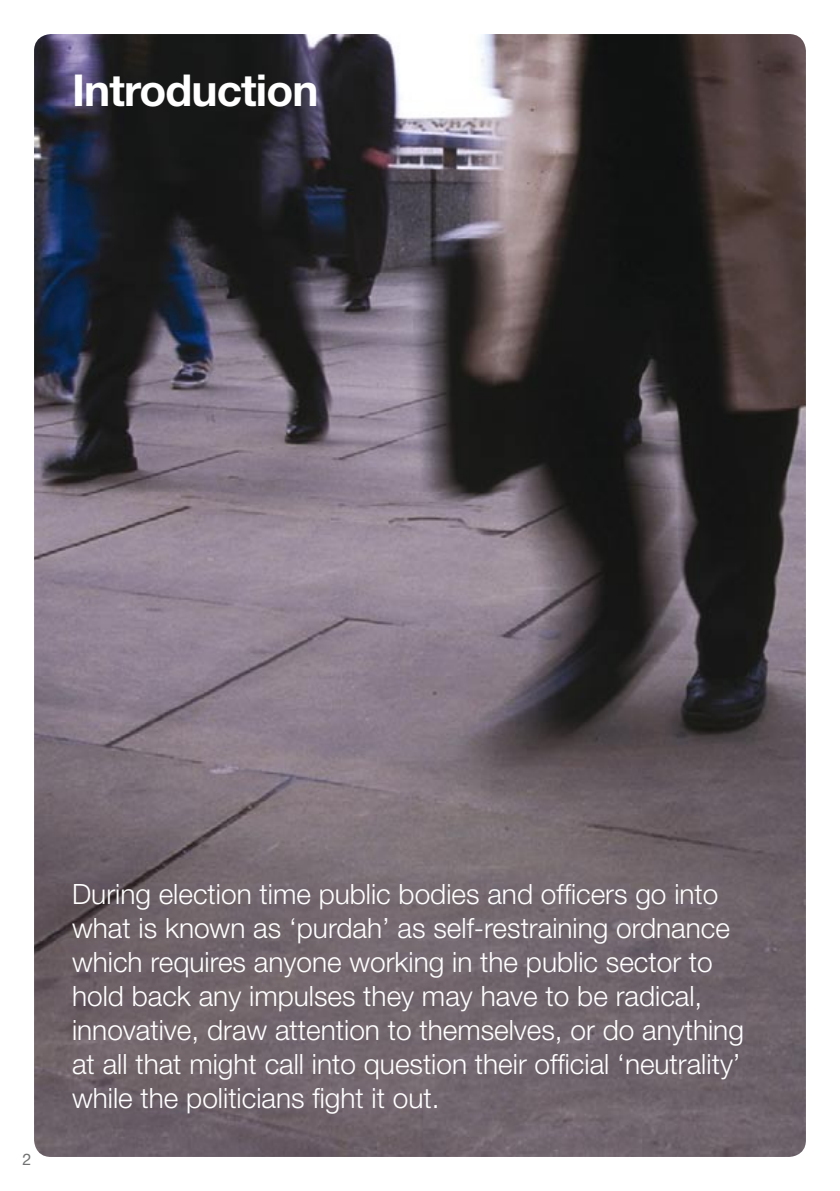
<style>
.page{position:relative;width:840px;height:1191px;background:#fff}
.page>*{position:absolute;margin:0;border:0;box-sizing:border-box;transform-origin:0 0}
.t1{font:700 44px "Helvetica Neue";letter-spacing:-.02em;color:#fff}
.t2{font:300 28px/34px "Helvetica Neue";color:#fff}
.t3{font:16px "Helvetica Neue";color:#707173}
</style>
<div class="page">
<img style="left:34px;top:34px;width:771px;height:1123px">
<h1 class="t1" style="left:72px;top:64px;width:248px">Introduction</h1>
<p class="t3" style="left:22px;top:1149px;width:10px">2</p>
<p class="t2" style="left:72px;top:876px;width:673px">During election time public bodies and officers go into what is known as ‘purdah’ as self-restraining ordnance which requires anyone working in the public sector to hold back any impulses they may have to be radical, innovative, draw attention to themselves, or do anything at all that might call into question their official ‘neutrality’ while the politicians fight it out.</p>
</div>
